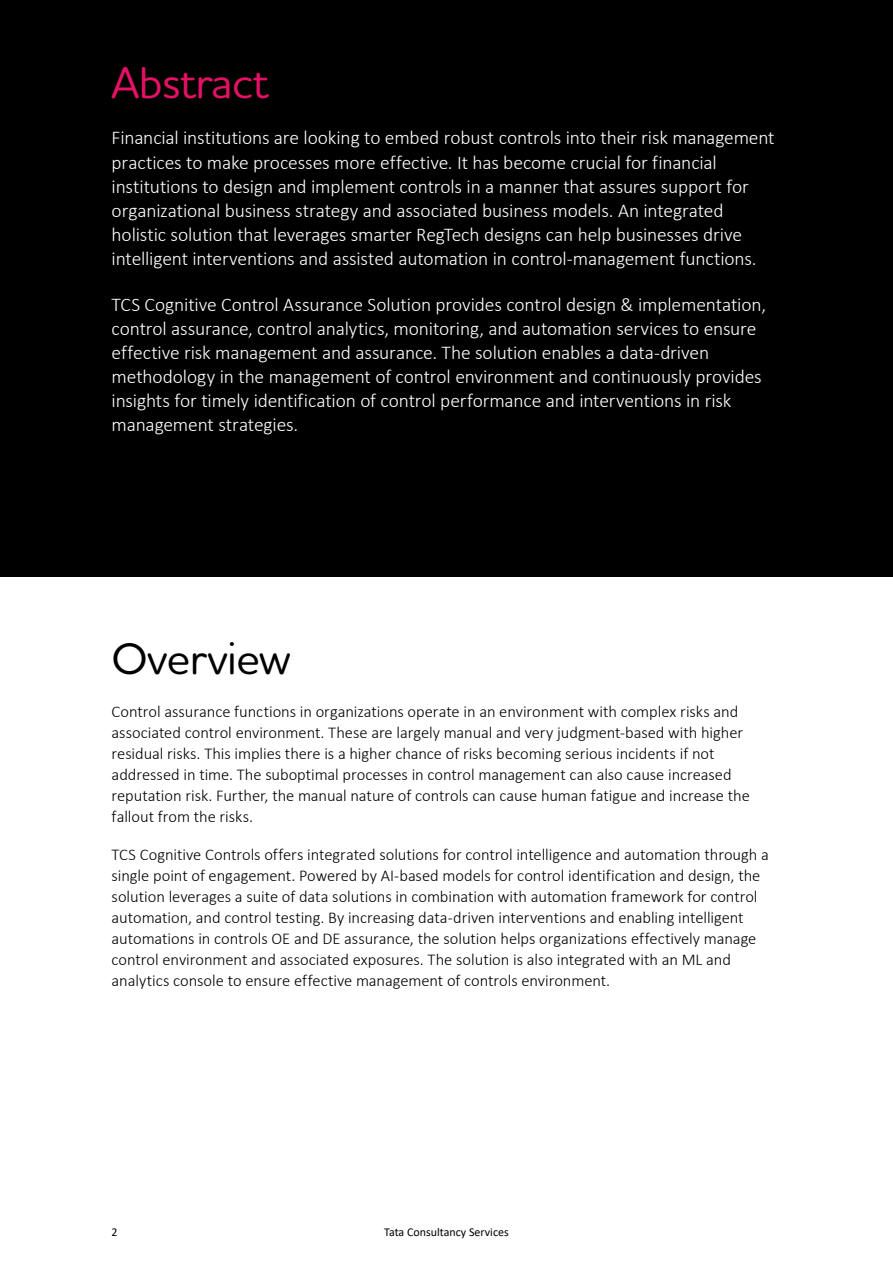
<style>
.page{position:relative;width:893px;height:1263px;background:#fff}
.page>*{position:absolute;margin:0;border:0;box-sizing:border-box;transform-origin:0 0}
.t1{font:500 45px "Houschka Rounded";letter-spacing:-.01em;color:#e41165}
.t2{font:500 45px "Houschka Rounded";letter-spacing:-.01em;color:#000}
.t3{font:300 19.5px/24px "Calibri";letter-spacing:-.01em;color:#fff}
.t4{font:300 16.5px/21px "Calibri";letter-spacing:-.005em;color:#000}
.t5{font:12px "Calibri";color:#000}
</style>
<div class="page">
<div style="left:0;top:0;width:893px;height:576px;background:#000"></div>
<h1 class="t1" style="left:112px;top:53px;width:159px">Abstract</h1>
<p class="t3" style="left:112px;top:126px;width:665px">Financial institutions are looking to embed robust controls into their risk management practices to make processes more effective. It has become crucial for financial institutions to design and implement controls in a manner that assures support for organizational business strategy and associated business models. An integrated holistic solution that leverages smarter RegTech designs can help businesses drive intelligent interventions and assisted automation in control-management functions.</p>
<p class="t3" style="left:112px;top:292px;width:656px">TCS Cognitive Control Assurance Solution provides control design &amp; implementation, control assurance, control analytics, monitoring, and automation services to ensure effective risk management and assurance. The solution enables a data-driven methodology in the management of control environment and continuously provides insights for timely identification of control performance and interventions in risk management strategies.</p>
<h1 class="t2" style="left:112px;top:629px;width:180px">Overview</h1>
<p class="t4" style="left:112px;top:701px;width:640px">Control assurance functions in organizations operate in an environment with complex risks and associated control environment. These are largely manual and very judgment-based with higher residual risks. This implies there is a higher chance of risks becoming serious incidents if not addressed in time. The suboptimal processes in control management can also cause increased reputation risk. Further, the manual nature of controls can cause human fatigue and increase the fallout from the risks.</p>
<p class="t4" style="left:112px;top:843px;width:659px">TCS Cognitive Controls offers integrated solutions for control intelligence and automation through a single point of engagement. Powered by AI-based models for control identification and design, the solution leverages a suite of data solutions in combination with automation framework for control automation, and control testing. By increasing data-driven interventions and enabling intelligent automations in controls OE and DE assurance, the solution helps organizations effectively manage control environment and associated exposures. The solution is also integrated with an ML and analytics console to ensure effective management of controls environment.</p>
<p class="t5" style="left:112px;top:1223px;width:8px">2</p>
<p class="t5" style="left:384px;top:1223px;width:126px">Tata Consultancy Services</p>
</div>
